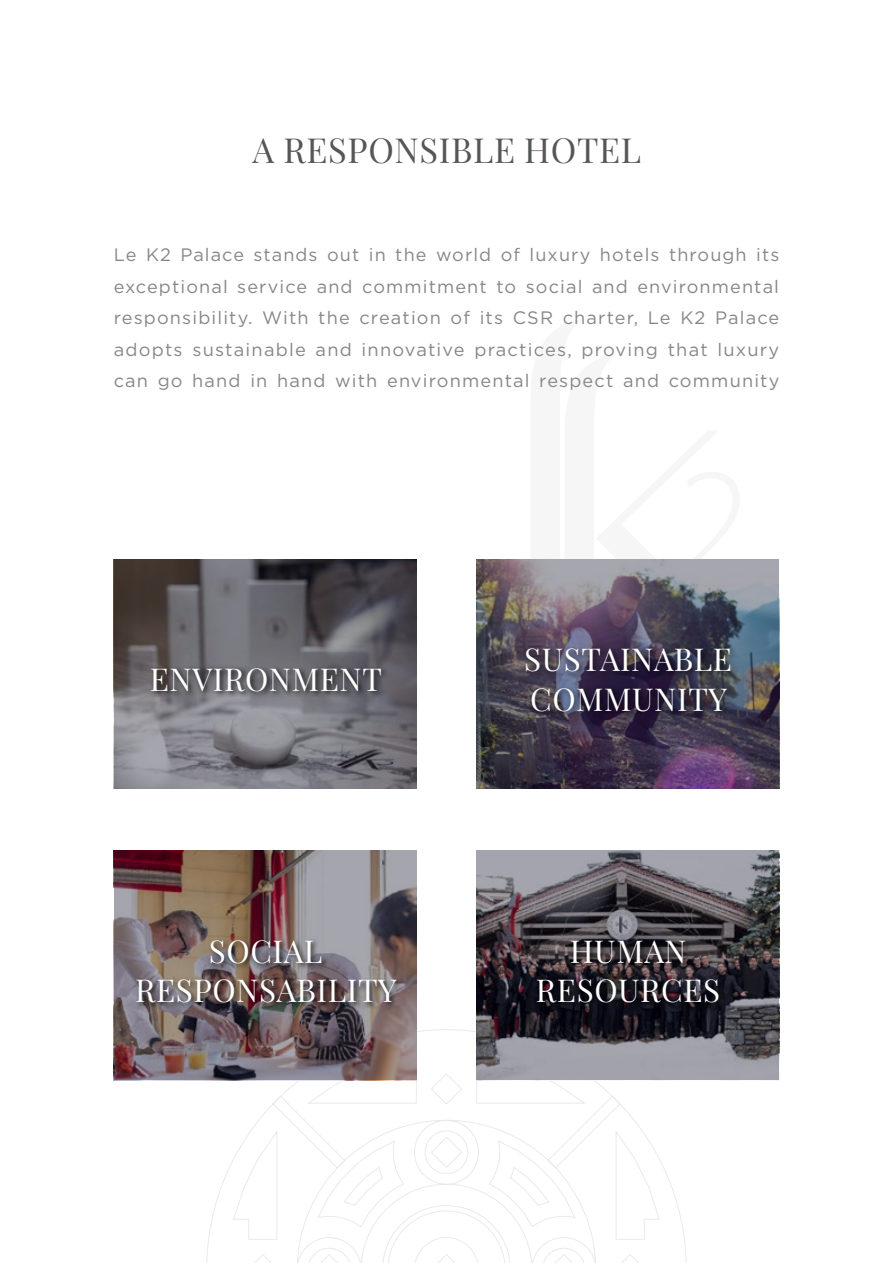
<style>
.page{position:relative;width:893px;height:1263px;background:#fff}
.page>*{position:absolute;margin:0;border:0;box-sizing:border-box;transform-origin:0 0}
.t1{font:34.5px "Playfair Display";letter-spacing:.02em;color:#555756}
.t2{font:31.5px/39.3px "Playfair Display";letter-spacing:.02em;color:#fff;text-align:center}
.t3{font:18px/31.5px "Gotham";letter-spacing:.065em;color:#878787;text-align:justify}
</style>
<div class="page">
<svg style="left:206px;top:1029px;width:481px;height:234px"></svg>
<svg style="left:114px;top:559px;width:303px;height:230px;background:#69676d"></svg>
<img style="left:476px;top:559px;width:303px;height:230px">
<img style="left:114px;top:850px;width:303px;height:230px">
<svg style="left:476px;top:850px;width:303px;height:230px;background:#605e65"></svg>
<div style="left:149px;top:665px;width:240px;height:34px;background:#000;opacity:.75"></div>
<div style="left:133px;top:937px;width:270px;height:73px;background:#000;opacity:.75"></div>
<div style="left:535px;top:937px;width:191px;height:72px;background:#000;opacity:.75"></div>
<div style="left:522px;top:646px;width:217px;height:74px;background:#000;opacity:.75"></div>
<h1 class="t1" style="left:253px;top:123px;width:390px">A RESPONSIBLE HOTEL</h1>
<p class="t3" style="left:114px;top:239px;width:667px">Le K2 Palace stands out in the world of luxury hotels through its exceptional service and commitment to social and environmental responsibility. With the creation of its CSR charter, Le K2 Palace adopts sustainable and innovative practices, proving that luxury can go hand in hand with environmental respect and community</p>
<h2 class="t2" style="left:150px;top:657px;width:234px">ENVIRONMENT</h2>
<h2 class="t2" style="left:524px;top:637px;width:209px;text-align:left">SUSTAINABLE<br>COMMUNITY</h2>
<h2 class="t2" style="left:135px;top:928px;width:263px">SOCIAL<br>RESPONSABILITY</h2>
<h2 class="t2" style="left:536px;top:928px;width:186px">HUMAN<br>RESOURCES</h2>
</div>
